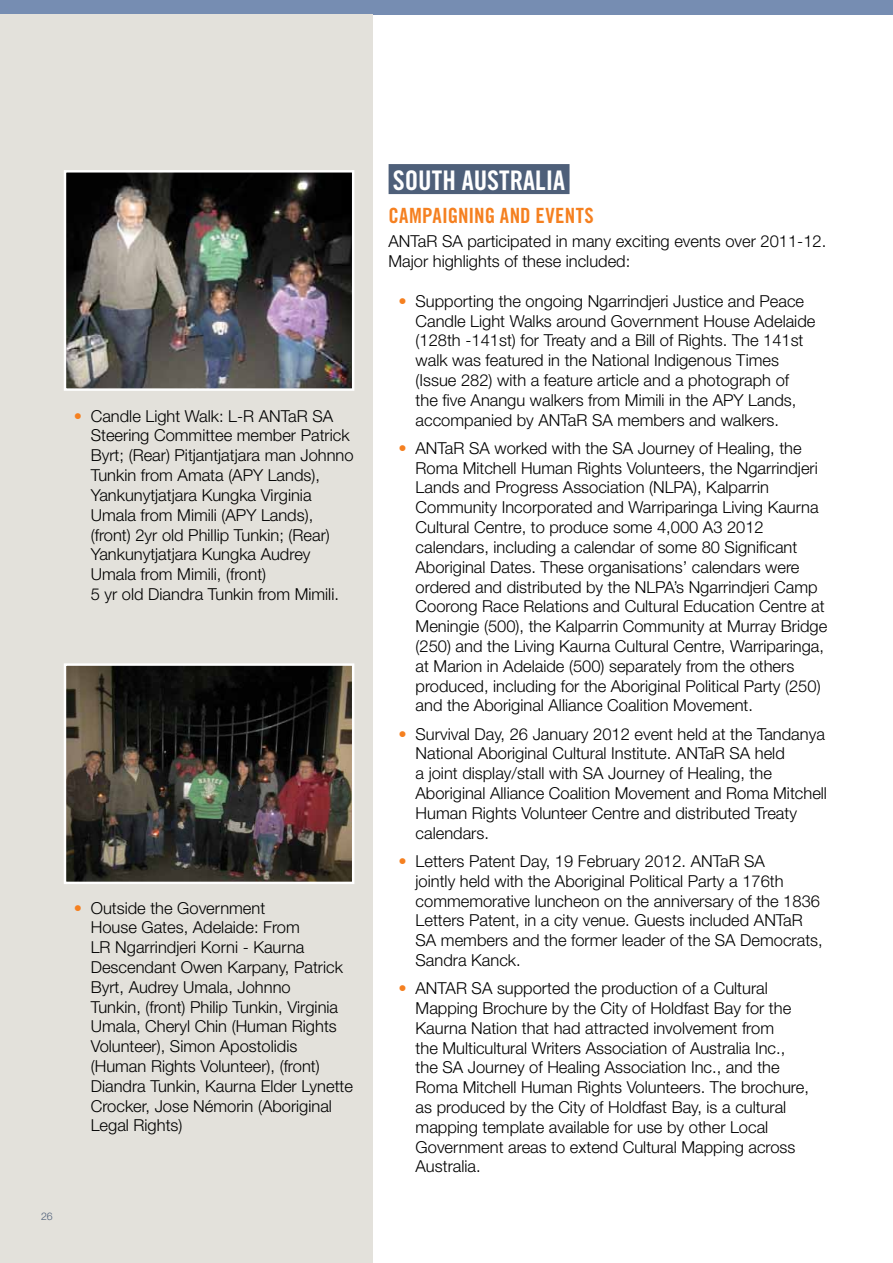
<style>
.page{position:relative;width:893px;height:1263px;background:#fff}
.page>*{position:absolute;margin:0;border:0;box-sizing:border-box;transform-origin:0 0}
.t1{font:27px "Trade Gothic LT Std Bd Cn 20";color:#fff}
.t2{font:21px "Trade Gothic LT Std Bd Cn 20";color:#f58020}
.t3{font:300 16.5px/19.8px "Helvetica Neue LT Std";color:#000}
.t4{font:300 10.5px "Helvetica Neue LT Std";color:#4e5f79}
.s1{color:#f58020}
</style>
<div class="page">
<div style="left:0;top:0;width:893px;height:15px;background:#768db2"></div>
<div style="left:0;top:15px;width:373px;height:1248px;background:#e3e1db"></div>
<div style="left:389px;top:164px;width:180px;height:30px;background:#4e5f79"></div>
<img style="left:67px;top:173px;width:284px;height:215px">
<div style="left:64px;top:170px;width:290px;height:221px;border:2px solid #fff"></div>
<img style="left:67px;top:666px;width:284px;height:215px">
<div style="left:64px;top:663px;width:290px;height:221px;border:2px solid #fff"></div>
<p class="t3" style="left:91px;top:406px;width:264px;text-indent:-17px"><span class="s1">•</span> Candle Light Walk: L-R ANTaR SA Steering Committee member Patrick Byrt; (Rear) Pitjantjatjara man Johnno Tunkin from Amata (APY Lands), Yankunytjatjara Kungka Virginia Umala from Mimili (APY Lands), (front) 2yr old Phillip Tunkin; (Rear)<br>Yankunytjatjara Kungka Audrey Umala from Mimili, (front)<br>5 yr old Diandra Tunkin from Mimili.</p>
<p class="t3" style="left:91px;top:897px;width:264px;text-indent:-17px"><span class="s1">•</span> Outside the Government<br>House Gates, Adelaide: From<br>LR Ngarrindjeri Korni - Kaurna<br>Descendant Owen Karpany, Patrick<br>Byrt, Audrey Umala, Johnno<br>Tunkin, (front) Philip Tunkin, Virginia<br>Umala, Cheryl Chin (Human Rights<br>Volunteer), Simon Apostolidis (Human Rights Volunteer), (front)<br>Diandra Tunkin, Kaurna Elder Lynette<br>Crocker, Jose Némorin (Aboriginal<br>Legal Rights)</p>
<p class="t4" style="left:41px;top:1210px;width:13px">26</p>
<h1 class="t1" style="left:393px;top:164px;width:174px">SOUTH AUSTRALIA</h1>
<p class="t2" style="left:389px;top:203px;width:22px">CAMPAIGNING</p>
<p class="t2" style="left:500px;top:203px;width:94px">AND EVENTS</p>
<p class="t3" style="left:389px;top:231px;width:439px">ANTaR SA participated in many exciting events over 2011-12.<br>Major highlights of these included:</p>
<p class="t3" style="left:416px;top:291px;width:401px;text-indent:-17px"><span class="s1">•</span> Supporting the ongoing Ngarrindjeri Justice and Peace Candle Light Walks around Government House Adelaide (128th -141st) for Treaty and a Bill of Rights. The 141st walk was featured in the National Indigenous Times (Issue 282) with a feature article and a photograph of the five Anangu walkers from Mimili in the APY Lands, accompanied by ANTaR SA members and walkers.</p>
<p class="t3" style="left:416px;top:438px;width:413px;text-indent:-17px"><span class="s1">•</span> ANTaR SA worked with the SA Journey of Healing, the Roma Mitchell Human Rights Volunteers, the Ngarrindjeri Lands and Progress Association (NLPA), Kalparrin Community Incorporated and Warriparinga Living Kaurna Cultural Centre, to produce some 4,000 A3 2012 calendars, including a calendar of some 80 Significant Aboriginal Dates. These organisations’ calendars were ordered and distributed by the NLPA’s Ngarrindjeri Camp Coorong Race Relations and Cultural Education Centre at Meningie (500), the Kalparrin Community at Murray Bridge (250) and the Living Kaurna Cultural Centre, Warriparinga, at Marion in Adelaide (500) separately from the others produced, including for the Aboriginal Political Party (250) and the Aboriginal Alliance Coalition Movement.</p>
<p class="t3" style="left:416px;top:723px;width:413px;text-indent:-17px"><span class="s1">•</span> Survival Day, 26 January 2012 event held at the Tandanya National Aboriginal Cultural Institute. ANTaR SA held<br>a joint display/stall with SA Journey of Healing, the Aboriginal Alliance Coalition Movement and Roma Mitchell Human Rights Volunteer Centre and distributed Treaty calendars.</p>
<p class="t3" style="left:416px;top:851px;width:409px;text-indent:-17px"><span class="s1">•</span> Letters Patent Day, 19 February 2012. ANTaR SA<br>jointly held with the Aboriginal Political Party a 176th commemorative luncheon on the anniversary of the 1836<br>Letters Patent, in a city venue. Guests included ANTaR SA members and the former leader of the SA Democrats, Sandra Kanck.</p>
<p class="t3" style="left:416px;top:978px;width:395px;text-indent:-17px"><span class="s1">•</span> ANTAR SA supported the production of a Cultural Mapping Brochure by the City of Holdfast Bay for the Kaurna Nation that had attracted involvement from<br>the Multicultural Writers Association of Australia Inc., the SA Journey of Healing Association Inc., and the Roma Mitchell Human Rights Volunteers. The brochure, as produced by the City of Holdfast Bay, is a cultural mapping template available for use by other Local Government areas to extend Cultural Mapping across Australia.</p>
</div>
